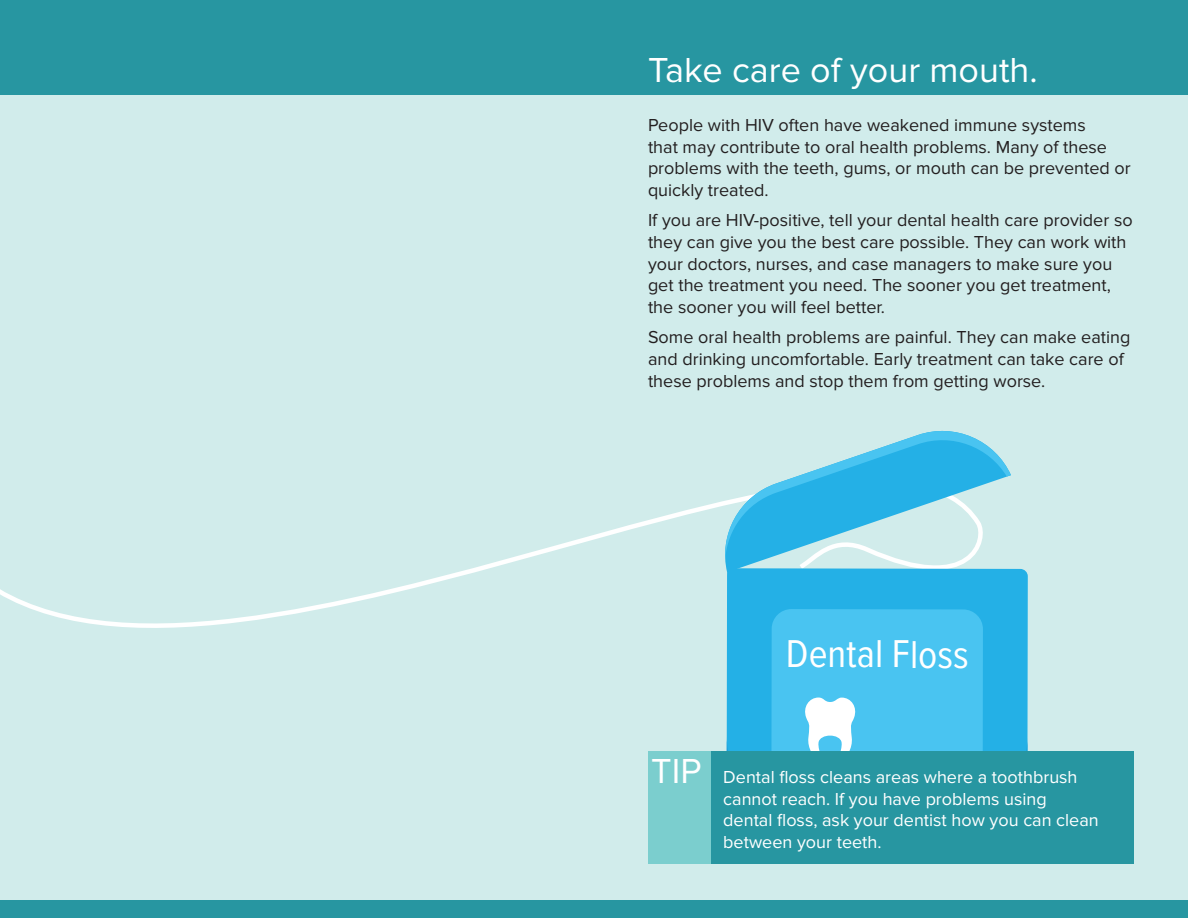
<style>
.page{position:relative;width:1188px;height:918px;background:#d1eceb}
.page>*{position:absolute;margin:0;border:0;box-sizing:border-box;transform-origin:0 0}
.t1{font:40.35px "Proxima Nova Cond";letter-spacing:-.005em;color:#fff}
.Subhead{font:36px "Proxima Nova";color:#fff}
.text{font:18px/21.6px "Proxima Nova";color:#231f20}
.Heads{font:18px/21.6px "Proxima Nova";color:#fff}
.s1{font-size:36px}
</style>
<div class="page">
<div style="left:0;top:0;width:1188px;height:94px;background:#2796a1"></div>
<div style="left:0;top:900px;width:1188px;height:18px;background:#2796a1"></div>
<svg style="left:0;top:430px;width:943px;height:322px"></svg>
<svg style="left:725px;top:431px;width:286px;height:141px"></svg>
<div style="left:727px;top:568px;width:301px;height:130px;background:#24b0e6"></div>
<div style="left:771px;top:609px;width:212px;height:163px;background:#49c4f1;border-radius:20px"></div>
<svg style="left:727px;top:698px;width:301px;height:54px"></svg>
<div style="left:711px;top:752px;width:423px;height:112px;background:#2796a1"></div>
<div style="left:648px;top:752px;width:63px;height:112px;background:#7bcece"></div>
<p class="Subhead" style="left:648px;top:50px;width:391px">Take care of your mouth.</p>
<p class="text" style="left:648px;top:115px;width:484px">People with HIV often have weakened immune systems<br>that may contribute to oral health problems. Many of these problems with the teeth, gums, or mouth can be prevented or quickly treated.</p>
<p class="text" style="left:648px;top:210px;width:486px">If you are HIV-positive, tell your dental health care provider so they can give you the best care possible. They can work with your doctors, nurses, and case managers to make sure you get the treatment you need. The sooner you get treatment, the sooner you will feel better.</p>
<p class="text" style="left:648px;top:327px;width:484px">Some oral health problems are painful. They can make eating and drinking uncomfortable. Early treatment can take care of these problems and stop them from getting worse.</p>
<p class="t1" style="left:786px;top:624px;width:184px">Dental Floss</p>
<p class="Heads" style="left:723px;top:766px;width:377px;text-indent:-72px"><span class="s1">TIP</span> Dental floss cleans areas where a toothbrush cannot reach. If you have problems using dental floss, ask your dentist how you can clean between your teeth.</p>
</div>
